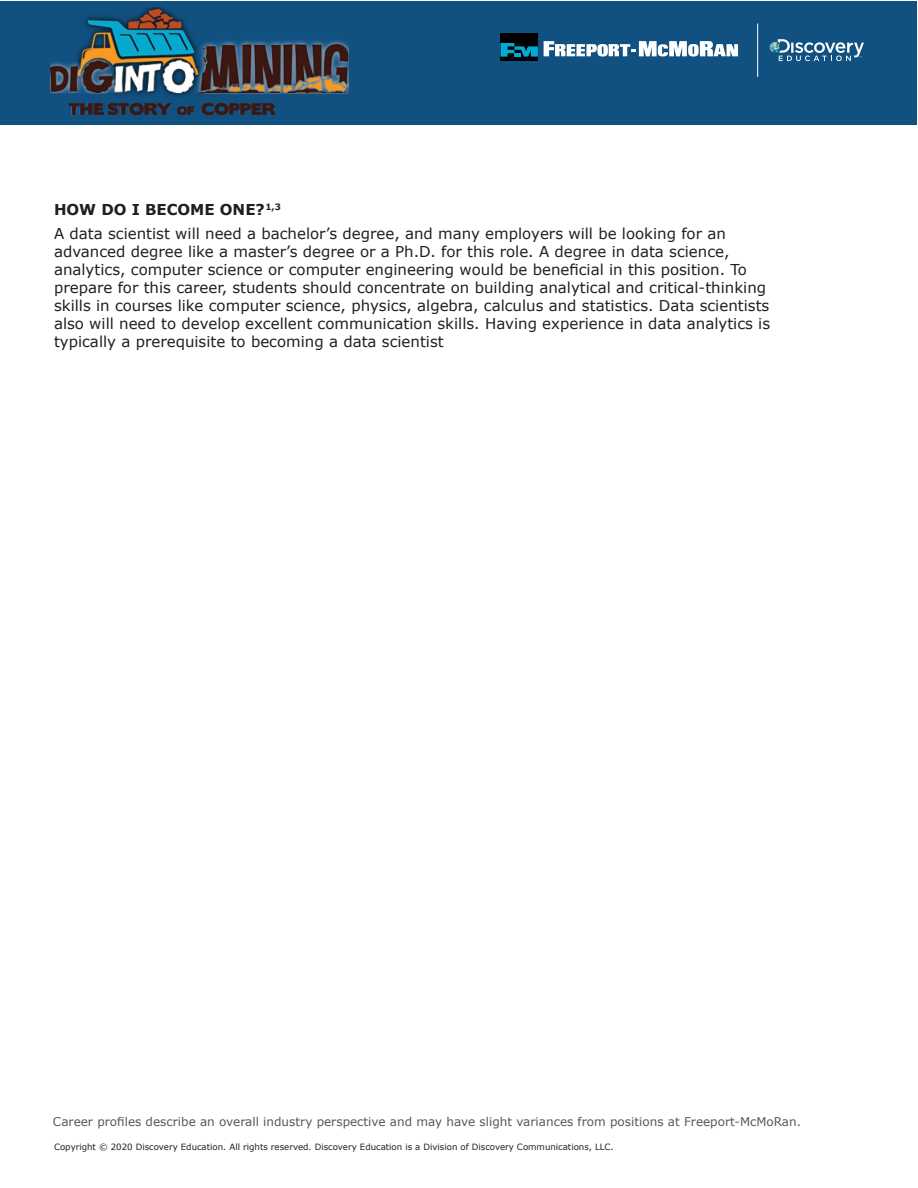
<style>
.page{position:relative;width:918px;height:1188px;background:#fff}
.page>*{position:absolute;margin:0;border:0;box-sizing:border-box;transform-origin:0 0}
.t1{font:15px/18px "Verdana";color:#231f20}
.t2{font:12px "Verdana";color:#57585a}
.t3{font:8.7px "Verdana";color:#231f20}
.s1{font-weight:700}
</style>
<div class="page">
<div style="left:1px;top:1px;width:916px;height:124px;background:#115182"></div>
<svg style="left:770px;top:39px;width:94px;height:22px"></svg>
<hr style="left:757px;top:24px;width:1px;height:53px;background:#fff">
<img style="left:51px;top:8px;width:297px;height:107px">
<svg style="left:544px;top:41px;width:194px;height:15px"></svg>
<div style="left:501px;top:33px;width:37px;height:28px;background:#000001"></div>
<svg style="left:501px;top:43px;width:37px;height:14px"></svg>
<p class="t1" style="left:54px;top:197px;width:673px;line-height:24.8px"><span class="s1">HOW DO I BECOME ONE?</span><sup>1,3<br></sup>A data scientist will need a bachelor’s degree, and many employers will be looking for an</p>
<p class="t1" style="left:54px;top:243px;width:718px">advanced degree like a master’s degree or a Ph.D. for this role. A degree in data science, analytics, computer science or computer engineering would be beneficial in this position. To prepare for this career, students should concentrate on building analytical and critical-thinking skills in courses like computer science, physics, algebra, calculus and statistics. Data scientists also will need to develop excellent communication skills. Having experience in data analytics is typically a prerequisite to becoming a data scientist</p>
<p class="t2" style="left:53px;top:1114px;width:750px">Career profiles describe an overall industry perspective and may have slight variances from positions at Freeport-McMoRan.</p>
<p class="t3" style="left:54px;top:1141px;width:561px">Copyright © 2020 Discovery Education. All rights reserved. Discovery Education is a Division of Discovery Communications, LLC.</p>
</div>
